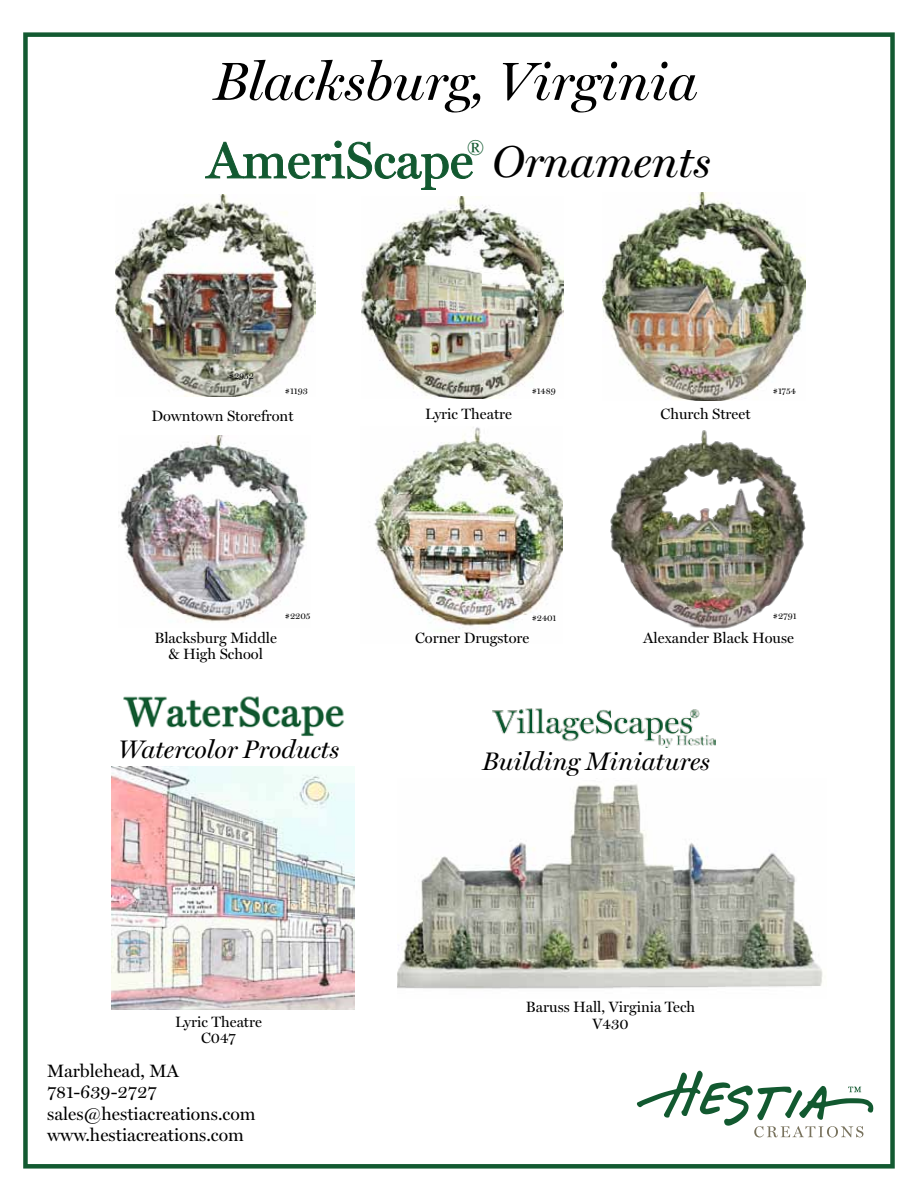
<style>
.page{position:relative;width:918px;height:1188px;background:#fff}
.page>*{position:absolute;margin:0;border:0;box-sizing:border-box;transform-origin:0 0}
.t1{font:italic 54px "Miller Display";color:#000}
.t2{font:italic 45px "Miller Display";color:#000}
.t3{font:italic 25.5px "Miller Display";color:#000}
.t4{font:22.35px "Times New Roman";color:#125930}
.t5{font:18px/21.6px "Miller Display";color:#000}
.t6{font:15px/16.5px "Miller Display";color:#000;text-align:center}
.t7{font:9px "Miller Display";color:#000}
</style>
<div class="page">
<div style="left:23px;top:32px;width:872px;height:1137px;border:4px solid #135a31"></div>
<img style="left:602px;top:192px;width:203px;height:208px">
<img style="left:119px;top:435px;width:189px;height:187px">
<img style="left:361px;top:196px;width:203px;height:202px">
<img style="left:116px;top:194px;width:200px;height:203px">
<svg style="left:205px;top:141px;width:268px;height:49px"></svg>
<svg style="left:637px;top:1071px;width:236px;height:66px"></svg>
<img style="left:123px;top:696px;width:221px;height:40px">
<img style="left:493px;top:708px;width:222px;height:40px">
<img style="left:611px;top:430px;width:194px;height:199px">
<img style="left:373px;top:427px;width:190px;height:205px">
<img style="left:111px;top:766px;width:243px;height:244px">
<img style="left:397px;top:784px;width:426px;height:205px">
<h1 class="t1" style="left:214px;top:49px;width:485px">Blacksburg, Virginia</h1>
<h3 class="t4" style="left:467px;top:132px;width:18px">®</h3>
<h2 class="t2" style="left:492px;top:135px;width:220px">Ornaments</h2>
<p class="t7" style="left:229px;top:370px;width:27px">#2952</p>
<p class="t7" style="left:285px;top:386px;width:25px">#1193</p>
<p class="t7" style="left:532px;top:386px;width:26px">#1489</p>
<p class="t6" style="left:151px;top:408px;width:144px">Downtown Storefront</p>
<p class="t6" style="left:661px;top:406px;width:91px">Church Street</p>
<p class="t6" style="left:425px;top:406px;width:88px">Lyric Theatre</p>
<p class="t7" style="left:773px;top:386px;width:25px">#1754</p>
<p class="t6" style="left:154px;top:629px;width:124px">Blacksburg Middle &amp; High School</p>
<p class="t7" style="left:285px;top:611px;width:27px">#2205</p>
<p class="t7" style="left:532px;top:612px;width:26px">#2401</p>
<p class="t7" style="left:773px;top:611px;width:25px">#2791</p>
<p class="t6" style="left:415px;top:629px;width:116px">Corner Drugstore</p>
<p class="t6" style="left:643px;top:629px;width:152px">Alexander Black House</p>
<h3 class="t3" style="left:118px;top:734px;width:222px">Watercolor Products</h3>
<p class="t6" style="left:175px;top:1014px;width:88px">Lyric Theatre<br>C047</p>
<p class="t5" style="left:47px;top:1060px;width:210px">Marblehead, MA<br>781-639-2727 sales@hestiacreations.com www.hestiacreations.com</p>
<h3 class="t3" style="left:483px;top:746px;width:229px">Building Miniatures</h3>
<p class="t6" style="left:526px;top:999px;width:171px">Baruss Hall, Virginia Tech<br>V430</p>
</div>
